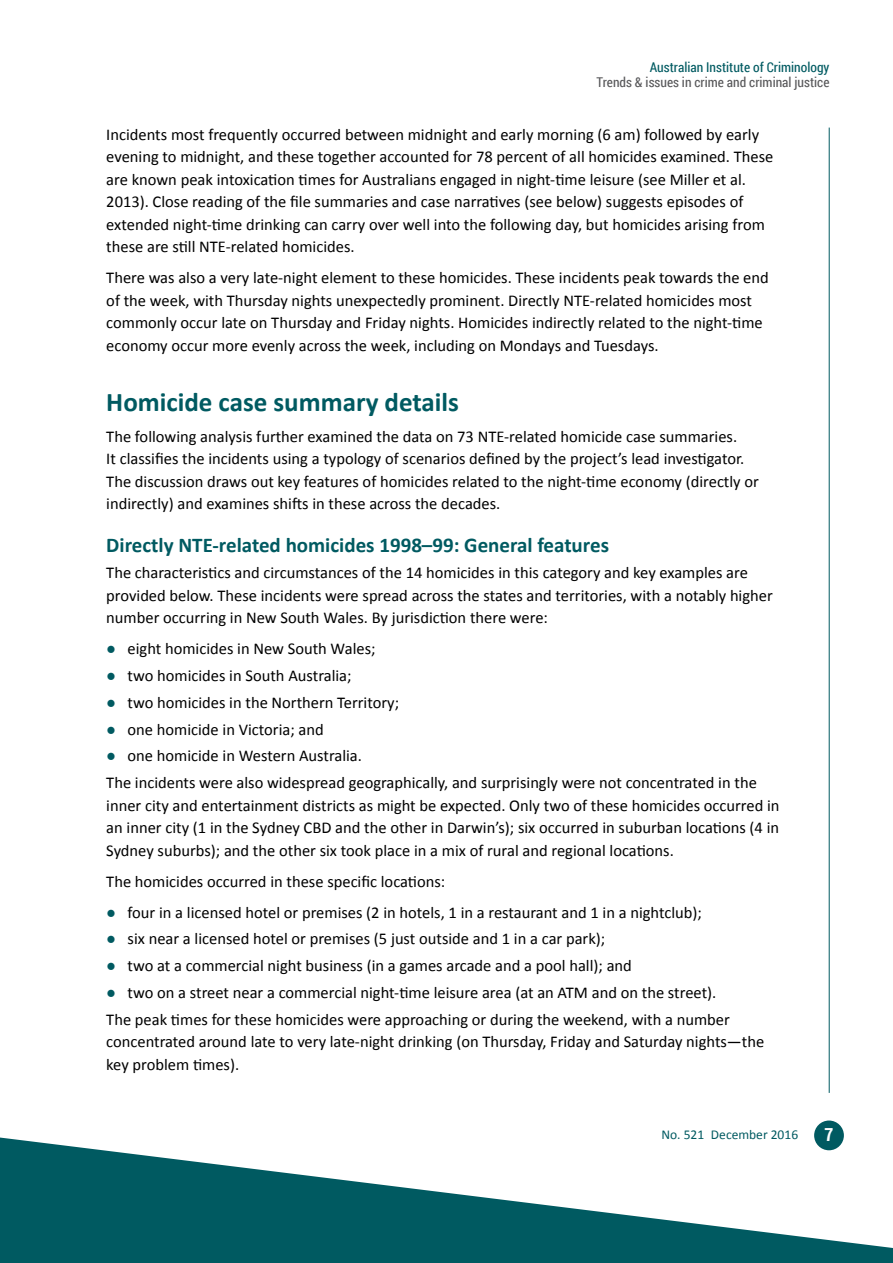
<style>
.page{position:relative;width:893px;height:1263px;background:#fff}
.page>*{position:absolute;margin:0;border:0;box-sizing:border-box;transform-origin:0 0}
.t1{font:700 27px "Calibri";color:#005a61}
.t2{font:700 21px "Calibri";color:#005a61}
.t3{font:700 18px "Roboto Condensed";color:#fff}
.body{font:16.5px/22.5px "Calibri";color:#000}
.t4{font:13.5px "Roboto Condensed";color:#58585a}
.t5{font:13.5px "Roboto Condensed";color:#005a61}
.t6{font:13.5px "Calibri";color:#005a61}
.s1{color:#005a61}
</style>
<div class="page">
<hr style="left:829px;top:128px;width:1px;height:965px;background:#005a61">
<div style="left:814px;top:1120px;width:30px;height:30px;background:#005a61;border-radius:50%"></div>
<svg style="left:0;top:1137px;width:893px;height:126px;fill:#005a61"></svg>
<p class="t5" style="left:650px;top:58px;width:181px">Australian Institute of Criminology</p>
<p class="t4" style="left:597px;top:73px;width:234px">Trends &amp; issues in crime and criminal justice</p>
<p class="body" style="left:106px;top:123px;width:669px">Incidents most frequently occurred between midnight and early morning (6 am) followed by early evening to midnight, and these together accounted for 78 percent of all homicides examined. These are known peak intoxication times for Australians engaged in night-time leisure (see Miller et al.<br>2013). Close reading of the file summaries and case narratives (see below) suggests episodes of extended night-time drinking can carry over well into the following day, but homicides arising from these are still NTE-related homicides.</p>
<p class="body" style="left:106px;top:266px;width:664px">There was also a very late-night element to these homicides. These incidents peak towards the end of the week, with Thursday nights unexpectedly prominent. Directly NTE-related homicides most commonly occur late on Thursday and Friday nights. Homicides indirectly related to the night-time economy occur more evenly across the week, including on Mondays and Tuesdays.</p>
<h1 class="t1" style="left:106px;top:383px;width:354px">Homicide case summary details</h1>
<p class="body" style="left:106px;top:425px;width:654px">The following analysis further examined the data on 73 NTE-related homicide case summaries.<br>It classifies the incidents using a typology of scenarios defined by the project’s lead investigator.<br>The discussion draws out key features of homicides related to the night-time economy (directly or indirectly) and examines shifts in these across the decades.</p>
<h2 class="t2" style="left:106px;top:530px;width:504px">Directly NTE-related homicides 1998–99: General features</h2>
<p class="body" style="left:106px;top:561px;width:668px">The characteristics and circumstances of the 14 homicides in this category and key examples are provided below. These incidents were spread across the states and territories, with a notably higher number occurring in New South Wales. By jurisdiction there were:</p>
<p class="body" style="left:106px;top:637px;width:271px"><span class="s1">●</span> eight homicides in New South Wales;</p>
<p class="body" style="left:106px;top:664px;width:247px"><span class="s1">●</span> two homicides in South Australia;</p>
<p class="body" style="left:106px;top:691px;width:294px"><span class="s1">●</span> two homicides in the Northern Territory;</p>
<p class="body" style="left:106px;top:717px;width:219px"><span class="s1">●</span> one homicide in Victoria; and</p>
<p class="body" style="left:106px;top:744px;width:257px"><span class="s1">●</span> one homicide in Western Australia.</p>
<p class="body" style="left:106px;top:771px;width:675px">The incidents were also widespread geographically, and surprisingly were not concentrated in the inner city and entertainment districts as might be expected. Only two of these homicides occurred in an inner city (1 in the Sydney CBD and the other in Darwin’s); six occurred in suburban locations (4 in Sydney suburbs); and the other six took place in a mix of rural and regional locations.</p>
<p class="body" style="left:106px;top:869px;width:341px">The homicides occurred in these specific locations:</p>
<p class="body" style="left:106px;top:900px;width:597px"><span class="s1">●</span> four in a licensed hotel or premises (2 in hotels, 1 in a restaurant and 1 in a nightclub);</p>
<p class="body" style="left:106px;top:927px;width:500px"><span class="s1">●</span> six near a licensed hotel or premises (5 just outside and 1 in a car park);</p>
<p class="body" style="left:106px;top:954px;width:527px"><span class="s1">●</span> two at a commercial night business (in a games arcade and a pool hall); and</p>
<p class="body" style="left:106px;top:981px;width:612px"><span class="s1">●</span> two on a street near a commercial night-time leisure area (at an ATM and on the street).</p>
<p class="body" style="left:106px;top:1007px;width:659px">The peak times for these homicides were approaching or during the weekend, with a number concentrated around late to very late-night drinking (on Thursday, Friday and Saturday nights—the key problem times).</p>
<p class="t6" style="left:661px;top:1125px;width:138px">No. 521 December 2016</p>
<p class="t3" style="left:824px;top:1122px;width:10px">7</p>
</div>
